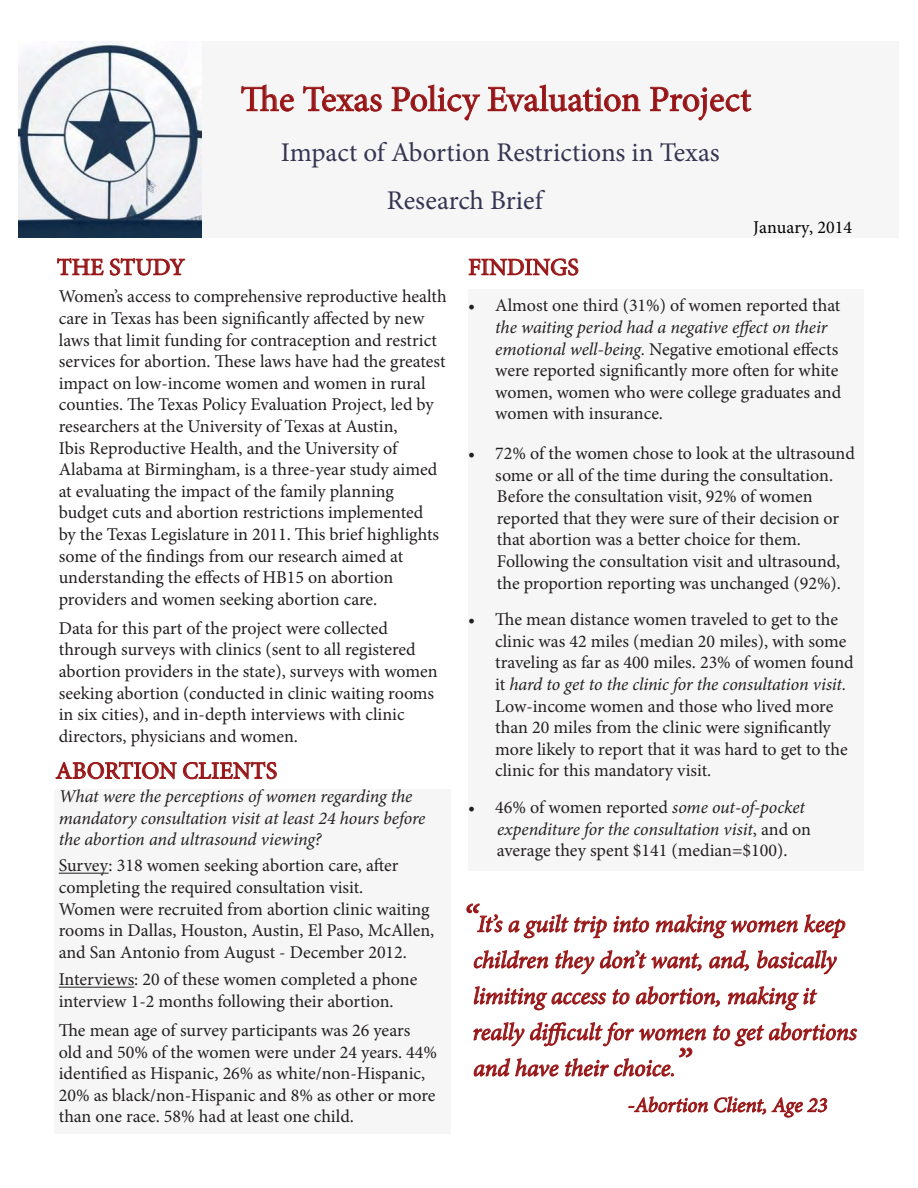
<style>
.page{position:relative;width:918px;height:1188px;background:#fff}
.page>*{position:absolute;margin:0;border:0;box-sizing:border-box;transform-origin:0 0}
.t1{font:36px "Minion Pro";color:#961316}
.t2{font:27px "Minion Pro";color:#353552}
.t3{font:italic 24px/36px "Minion Pro";letter-spacing:-.01em;color:#961316}
.t4{font:24px "Minion Pro";color:#961316}
.t5{font:italic 21px "Minion Pro";letter-spacing:-.005em;color:#961316}
.t6{font:18px/21.6px "Minion Pro";color:#231f20}
.t7{font:italic 18px/21.6px "Minion Pro";letter-spacing:-.01em;color:#231f20}
.t8{font:18px "Minion Pro";color:#000}
.s1{font-style:italic}
.s2{font-style:normal}
.s3{font-size:39px}
.s4{font-size:21px}
</style>
<div class="page">
<div style="left:18px;top:41px;width:880px;height:197px;background:#f6f6f7"></div>
<svg style="left:241px;top:84px;width:53px;height:28px"></svg>
<svg style="left:303px;top:86px;width:79px;height:26px"></svg>
<svg style="left:391px;top:84px;width:89px;height:37px"></svg>
<svg style="left:487px;top:84px;width:154px;height:28px"></svg>
<svg style="left:650px;top:87px;width:102px;height:34px"></svg>
<img style="left:18px;top:44px;width:184px;height:194px">
<svg style="left:57px;top:258px;width:128px;height:18px"></svg>
<div style="left:468px;top:289px;width:396px;height:581px;background:#f6f6f7"></div>
<div style="left:54px;top:789px;width:396px;height:345px;background:#f6f6f7"></div>
<hr style="left:59px;top:873px;width:50px;height:1px;background:#231f20">
<hr style="left:59px;top:987px;width:75px;height:1px;background:#231f20">
<svg style="left:55px;top:762px;width:122px;height:18px"></svg>
<svg style="left:183px;top:762px;width:94px;height:18px"></svg>
<svg style="left:468px;top:258px;width:111px;height:18px"></svg>
<svg style="left:466px;top:903px;width:141px;height:36px"></svg>
<svg style="left:613px;top:916px;width:36px;height:17px"></svg>
<svg style="left:656px;top:914px;width:142px;height:25px"></svg>
<svg style="left:804px;top:914px;width:42px;height:25px"></svg>
<svg style="left:473px;top:950px;width:76px;height:19px"></svg>
<svg style="left:555px;top:950px;width:147px;height:25px"></svg>
<svg style="left:709px;top:950px;width:40px;height:21px"></svg>
<svg style="left:757px;top:950px;width:80px;height:25px"></svg>
<svg style="left:473px;top:986px;width:133px;height:25px"></svg>
<svg style="left:612px;top:989px;width:18px;height:16px"></svg>
<svg style="left:636px;top:986px;width:84px;height:21px"></svg>
<svg style="left:728px;top:986px;width:89px;height:25px"></svg>
<svg style="left:713px;top:1022px;width:144px;height:25px"></svg>
<svg style="left:473px;top:1022px;width:233px;height:55px"></svg>
<svg style="left:629px;top:1096px;width:79px;height:17px"></svg>
<svg style="left:714px;top:1096px;width:113px;height:22px"></svg>
<p class="t1" style="left:241px;top:75px;width:512px">The Texas Policy Evaluation Project</p>
<p class="t2" style="left:281px;top:134px;width:440px">Impact of Abortion Restrictions in Texas</p>
<p class="t2" style="left:387px;top:182px;width:157px">Research Brief</p>
<p class="t4" style="left:57px;top:251px;width:130px">THE STUDY</p>
<p class="t6" style="left:59px;top:286px;width:390px">Women’s access to comprehensive reproductive health care in Texas has been significantly affected by new laws that limit funding for contraception and restrict services for abortion. These laws have had the greatest impact on low-income women and women in rural counties. The Texas Policy Evaluation Project, led by researchers at the University of Texas at Austin,</p>
<p class="t6" style="left:59px;top:437px;width:340px">Ibis Reproductive Health, and the University of</p>
<p class="t6" style="left:59px;top:459px;width:380px">Alabama at Birmingham, is a three-year study aimed at evaluating the impact of the family planning</p>
<p class="t6" style="left:59px;top:502px;width:382px">budget cuts and abortion restrictions implemented by the Texas Legislature in 2011. This brief highlights some of the findings from our research aimed at</p>
<p class="t6" style="left:59px;top:567px;width:336px">understanding the effects of HB15 on abortion</p>
<p class="t6" style="left:59px;top:588px;width:320px">providers and women seeking abortion care.</p>
<p class="t6" style="left:59px;top:617px;width:380px">Data for this part of the project were collected through surveys with clinics (sent to all registered abortion providers in the state), surveys with women seeking abortion (conducted in clinic waiting rooms in six cities), and in-depth interviews with clinic</p>
<p class="t6" style="left:59px;top:725px;width:241px">directors, physicians and women.</p>
<p class="t4" style="left:56px;top:755px;width:223px">ABORTION CLIENTS</p>
<p class="t7" style="left:59px;top:786px;width:368px">What were the perceptions of women regarding the mandatory consultation visit at least 24 hours before the abortion and ultrasound viewing?</p>
<p class="t6" style="left:59px;top:855px;width:341px">Survey: 318 women seeking abortion care, after</p>
<p class="t6" style="left:59px;top:877px;width:306px">completing the required consultation visit.</p>
<p class="t6" style="left:59px;top:898px;width:377px">Women were recruited from abortion clinic waiting rooms in Dallas, Houston, Austin, El Paso, McAllen, and San Antonio from August - December 2012.</p>
<p class="t6" style="left:59px;top:969px;width:360px">Interviews: 20 of these women completed a phone interview 1-2 months following their abortion.</p>
<p class="t6" style="left:59px;top:1020px;width:380px">The mean age of survey participants was 26 years old and 50% of the women were under 24 years. 44% identified as Hispanic, 26% as white/non-Hispanic, 20% as black/non-Hispanic and 8% as other or more than one race. 58% had at least one child.</p>
<p class="t4" style="left:468px;top:251px;width:112px">FINDINGS</p>
<p class="t8" style="left:753px;top:216px;width:100px">January, 2014</p>
<p class="t6" style="left:495px;top:295px;width:348px;text-indent:-27px">• Almost one third (31%) of women reported that <span class="s1">the waiting period had a negative effect on their emotional well-being.</span> Negative emotional effects were reported significantly more often for white women, women who were college graduates and women with insurance.</p>
<p class="t6" style="left:468px;top:443px;width:388px;text-align:center">• 72% of the women chose to look at the ultrasound some or all of the time during the consultation.</p>
<p class="t6" style="left:497px;top:486px;width:344px">Before the consultation visit, 92% of women reported that they were sure of their decision or</p>
<p class="t6" style="left:497px;top:529px;width:306px">that abortion was a better choice for them.</p>
<p class="t6" style="left:497px;top:551px;width:345px">Following the consultation visit and ultrasound,</p>
<p class="t6" style="left:497px;top:572px;width:346px">the proportion reporting was unchanged (92%).</p>
<p class="t6" style="left:495px;top:609px;width:360px;text-indent:-27px">• The mean distance women traveled to get to the clinic was 42 miles (median 20 miles), with some traveling as far as 400 miles. 23% of women found it <span class="s1">hard to get to the clinic for the consultation visit.<br></span>Low-income women and those who lived more than 20 miles from the clinic were significantly more likely to report that it was hard to get to the clinic for this mandatory visit.</p>
<p class="t6" style="left:468px;top:797px;width:338px">• 46% of women reported <span class="s1">some out-of-pocket</span></p>
<p class="t7" style="left:497px;top:818px;width:315px">expenditure for the consultation visit<span class="s2">, and on</span></p>
<p class="t6" style="left:497px;top:840px;width:292px">average they spent $141 (median=$100).</p>
<p class="t3" style="left:473px;top:906px;width:374px;text-indent:-11px"><span class="s3">“</span>It’s a guilt trip into making women keep children they don’t want, and, basically limiting access to abortion, making it</p>
<p class="t3" style="left:473px;top:1014px;width:386px">really difficult for women to get abortions and have their choice<span class="s4">.</span><span class="s3">”</span></p>
<p class="t5" style="left:628px;top:1091px;width:201px">-Abortion Client, Age 23</p>
</div>
